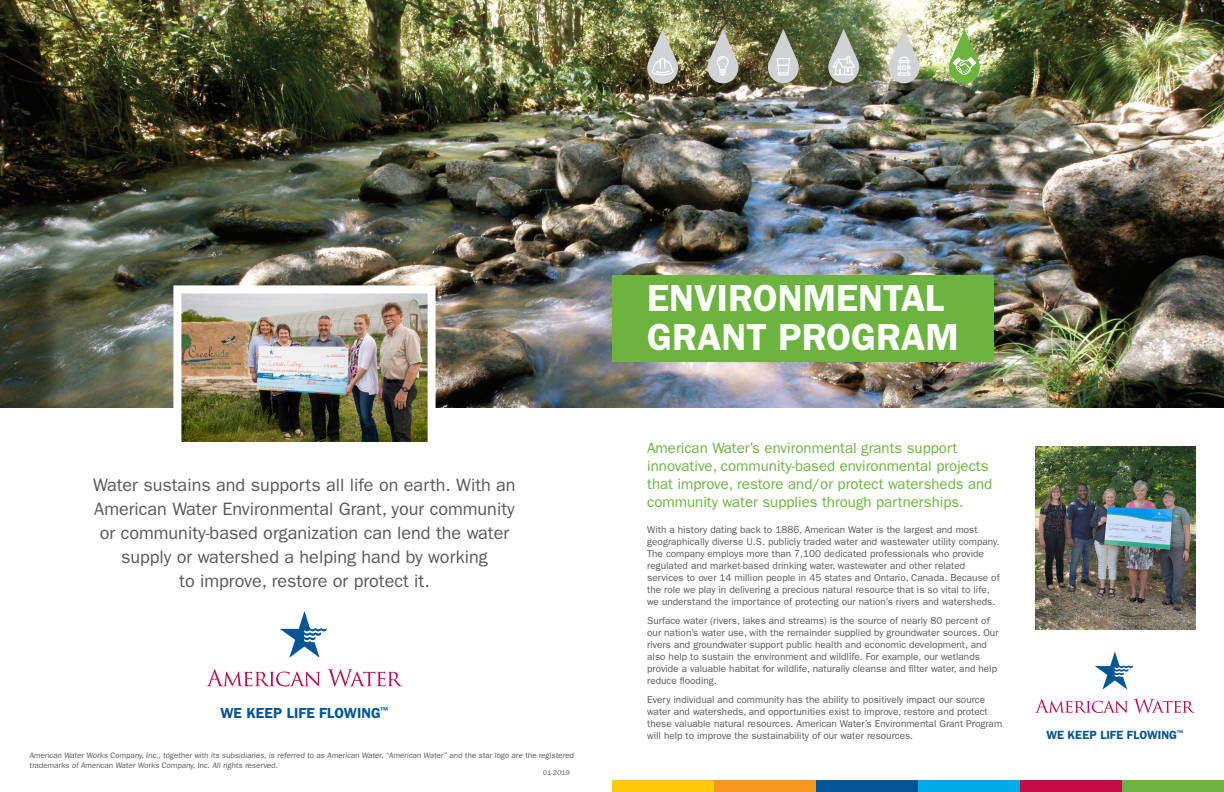
<style>
.page{position:relative;width:1224px;height:792px;background:#fff}
.page>*{position:absolute;margin:0;border:0;box-sizing:border-box;transform-origin:0 0}
.t1{font:600 37.9px/38.9px "ITC Franklin Gothic Std";color:#fff}
.Body_Copy{font:18px/24px "ITC Franklin Gothic Std";color:#57585a;text-align:center}
.t2{font:15px/18px "ITC Franklin Gothic Std";color:#6cb43f}
.t3{font:600 14.6px "ITC Franklin Gothic Std";color:#005594}
.t4{font:600 11.9px "ITC Franklin Gothic Std";color:#005594}
.Body_Copy-2{font:10px/12px "ITC Franklin Gothic Std";color:#57585a}
.Body_Copy-3{font:8px/9.6px "ITC Franklin Gothic Std";color:#57585a}
.Body_Copy-4{font:7px "ITC Franklin Gothic Std";color:#57585a}
</style>
<div class="page">
<img style="left:1035px;top:447px;width:160px;height:182px">
<img style="left:0;top:0;width:1224px;height:407px">
<div style="left:612px;top:275px;width:382px;height:87px;background:#6cb43f"></div>
<div style="left:612px;top:780px;width:102px;height:12px;background:#feca0a"></div>
<div style="left:714px;top:780px;width:102px;height:12px;background:#f7971d"></div>
<div style="left:816px;top:780px;width:102px;height:12px;background:#005594"></div>
<div style="left:918px;top:780px;width:102px;height:12px;background:#00abe7"></div>
<div style="left:1020px;top:780px;width:102px;height:12px;background:#c60a45"></div>
<div style="left:1122px;top:780px;width:102px;height:12px;background:#6cb43f"></div>
<svg style="left:1035px;top:699px;width:93px;height:14px"></svg>
<svg style="left:1134px;top:699px;width:61px;height:14px"></svg>
<svg style="left:1095px;top:651px;width:38px;height:39px"></svg>
<svg style="left:647px;top:30px;width:31px;height:54px;background:#aeae9e"></svg>
<svg style="left:768px;top:29px;width:31px;height:54px;background:#9fa294"></svg>
<svg style="left:828px;top:29px;width:31px;height:54px;background:#a6ac9e"></svg>
<svg style="left:708px;top:29px;width:30px;height:54px;background:#b2b1a3"></svg>
<svg style="left:889px;top:29px;width:31px;height:54px;background:#d3d4c8"></svg>
<svg style="left:949px;top:29px;width:31px;height:54px;background:#98bf72"></svg>
<svg style="left:206px;top:669px;width:114px;height:17px"></svg>
<svg style="left:327px;top:669px;width:76px;height:18px"></svg>
<svg style="left:280px;top:611px;width:47px;height:47px"></svg>
<img style="left:182px;top:294px;width:245px;height:147px">
<div style="left:173px;top:285px;width:263px;height:165px;border:8px solid #fff"></div>
<p class="Body_Copy" style="left:93px;top:473px;width:424px">Water sustains and supports all life on earth. With an American Water Environmental Grant, your community or community-based organization can lend the water supply or watershed a helping hand by working<br>to improve, restore or protect it.</p>
<p class="t3" style="left:220px;top:704px;width:170px">WE KEEP LIFE FLOWING<sup>™</sup></p>
<p class="Body_Copy-3" style="left:29px;top:751px;width:547px">American Water Works Company, Inc., together with its subsidiaries, is referred to as American Water. “American Water” and the star logo are the registered trademarks of American Water Works Company, Inc. All rights reserved.</p>
<p class="Body_Copy-4" style="left:543px;top:769px;width:29px">01-2019</p>
<p class="t1" style="left:647px;top:279px;width:313px">ENVIRONMENTAL<br>GRANT PROGRAM</p>
<p class="t2" style="left:647px;top:439px;width:347px">American Water’s environmental grants support innovative, community-based environmental projects that improve, restore and/or protect watersheds and community water supplies through partnerships.</p>
<p class="Body_Copy-2" style="left:647px;top:523px;width:354px">With a history dating back to 1886, American Water is the largest and most geographically diverse U.S. publicly traded water and wastewater utility company.<br>The company employs more than 7,100 dedicated professionals who provide regulated and market-based drinking water, wastewater and other related services to over 14 million people in 45 states and Ontario, Canada. Because of the role we play in delivering a precious natural resource that is so vital to life, we understand the importance of protecting our nation’s rivers and watersheds.</p>
<p class="Body_Copy-2" style="left:647px;top:614px;width:353px">Surface water (rivers, lakes and streams) is the source of nearly 80 percent of our nation’s water use, with the remainder supplied by groundwater sources. Our rivers and groundwater support public health and economic development, and also help to sustain the environment and wildlife. For example, our wetlands provide a valuable habitat for wildlife, naturally cleanse and filter water, and help reduce flooding.</p>
<p class="Body_Copy-2" style="left:647px;top:694px;width:356px">Every individual and community has the ability to positively impact our source water and watersheds, and opportunities exist to improve, restore and protect these valuable natural resources. American Water’s Environmental Grant Program will help to improve the sustainability of our water resources.</p>
<p class="t4" style="left:1046px;top:728px;width:138px">WE KEEP LIFE FLOWING<sup>™</sup></p>
</div>
